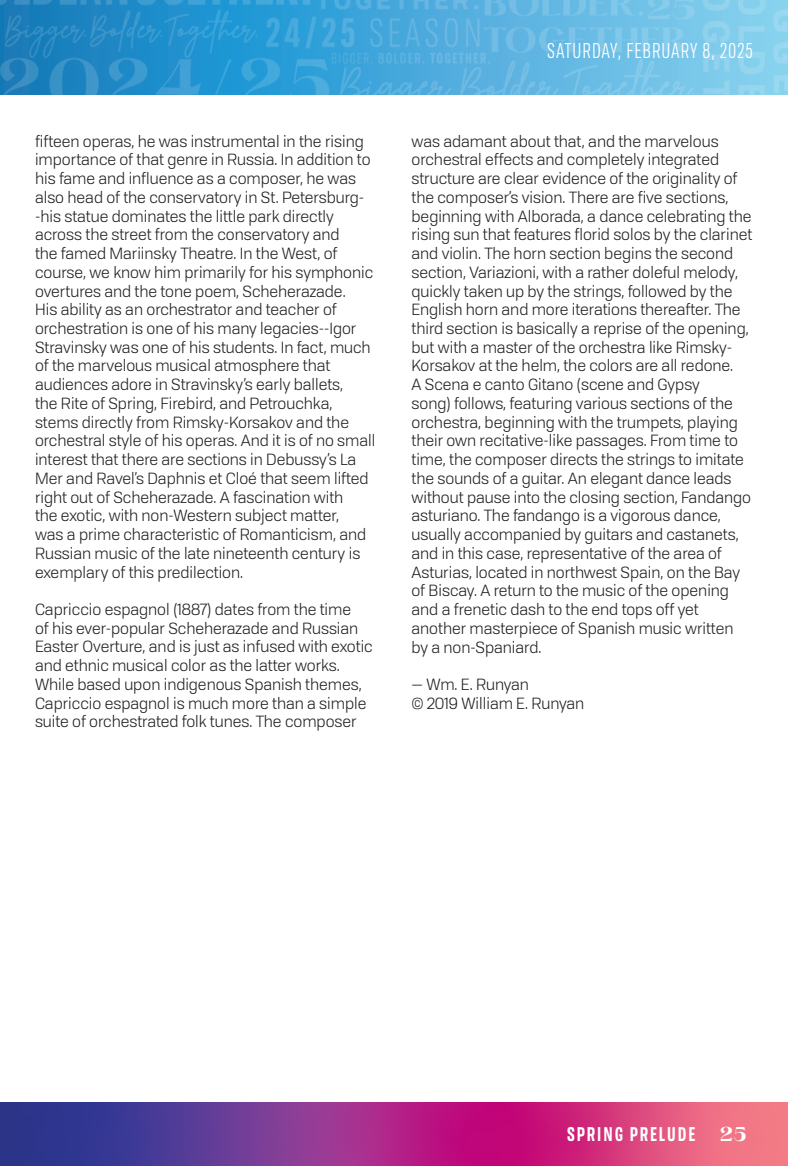
<style>
.page{position:relative;width:788px;height:1166px;background:#fff}
.page>*{position:absolute;margin:0;border:0;box-sizing:border-box;transform-origin:0 0}
.t1{font:21px "Tofino Cond Book Personal";letter-spacing:.05em;color:#fff}
.t2{font:19.25px "Tofino Cond Semibold Personal";letter-spacing:.1em;color:#fff}
.t3{font:700 17.5px "PP Hatton";color:#fff}
.t4{font:15.75px/18.7px "Tofino Book Personal";color:#231f20}
</style>
<div class="page">
<svg style="left:0;top:1102px;width:788px;height:64px;background:#9a3788"></svg>
<img style="left:0;top:0;width:788px;height:94px">
<p class="t4" style="left:35px;top:131px;width:342px">fifteen operas, he was instrumental in the rising importance of that genre in Russia. In addition to his fame and influence as a composer, he was also head of the conservatory in St. Petersburg--his statue dominates the little park directly across the street from the conservatory and<br>the famed Mariinsky Theatre. In the West, of course, we know him primarily for his symphonic overtures and the tone poem, Scheherazade.<br>His ability as an orchestrator and teacher of orchestration is one of his many legacies--Igor Stravinsky was one of his students. In fact, much of the marvelous musical atmosphere that audiences adore in Stravinsky’s early ballets,<br>the Rite of Spring, Firebird, and Petrouchka, stems directly from Rimsky-Korsakov and the orchestral style of his operas. And it is of no small interest that there are sections in Debussy’s La Mer and Ravel’s Daphnis et Cloé that seem lifted right out of Scheherazade. A fascination with<br>the exotic, with non-Western subject matter,<br>was a prime characteristic of Romanticism, and Russian music of the late nineteenth century is exemplary of this predilection.</p>
<p class="t4" style="left:35px;top:599px;width:339px">Capriccio espagnol (1887) dates from the time<br>of his ever-popular Scheherazade and Russian Easter Overture, and is just as infused with exotic and ethnic musical color as the latter works.<br>While based upon indigenous Spanish themes, Capriccio espagnol is much more than a simple suite of orchestrated folk tunes. The composer</p>
<h1 class="t1" style="left:547px;top:37px;width:207px">SATURDAY, FEBRUARY 8, 2025</h1>
<p class="t4" style="left:411px;top:131px;width:342px">was adamant about that, and the marvelous orchestral effects and completely integrated structure are clear evidence of the originality of the composer’s vision. There are five sections, beginning with Alborada, a dance celebrating the rising sun that features florid solos by the clarinet and violin. The horn section begins the second section, Variazioni, with a rather doleful melody, quickly taken up by the strings, followed by the English horn and more iterations thereafter. The third section is basically a reprise of the opening, but with a master of the orchestra like Rimsky-Korsakov at the helm, the colors are all redone.<br>A Scena e canto Gitano (scene and Gypsy<br>song) follows, featuring various sections of the orchestra, beginning with the trumpets, playing their own recitative-like passages. From time to time, the composer directs the strings to imitate the sounds of a guitar. An elegant dance leads without pause into the closing section, Fandango asturiano. The fandango is a vigorous dance, usually accompanied by guitars and castanets, and in this case, representative of the area of Asturias, located in northwest Spain, on the Bay of Biscay. A return to the music of the opening and a frenetic dash to the end tops off yet another masterpiece of Spanish music written by a non-Spaniard.</p>
<p class="t4" style="left:411px;top:674px;width:174px">— Wm. E. Runyan<br>© 2019 William E. Runyan</p>
<p class="t2" style="left:567px;top:1120px;width:129px">SPRING PRELUDE</p>
<p class="t3" style="left:719px;top:1125px;width:28px">25</p>
</div>
